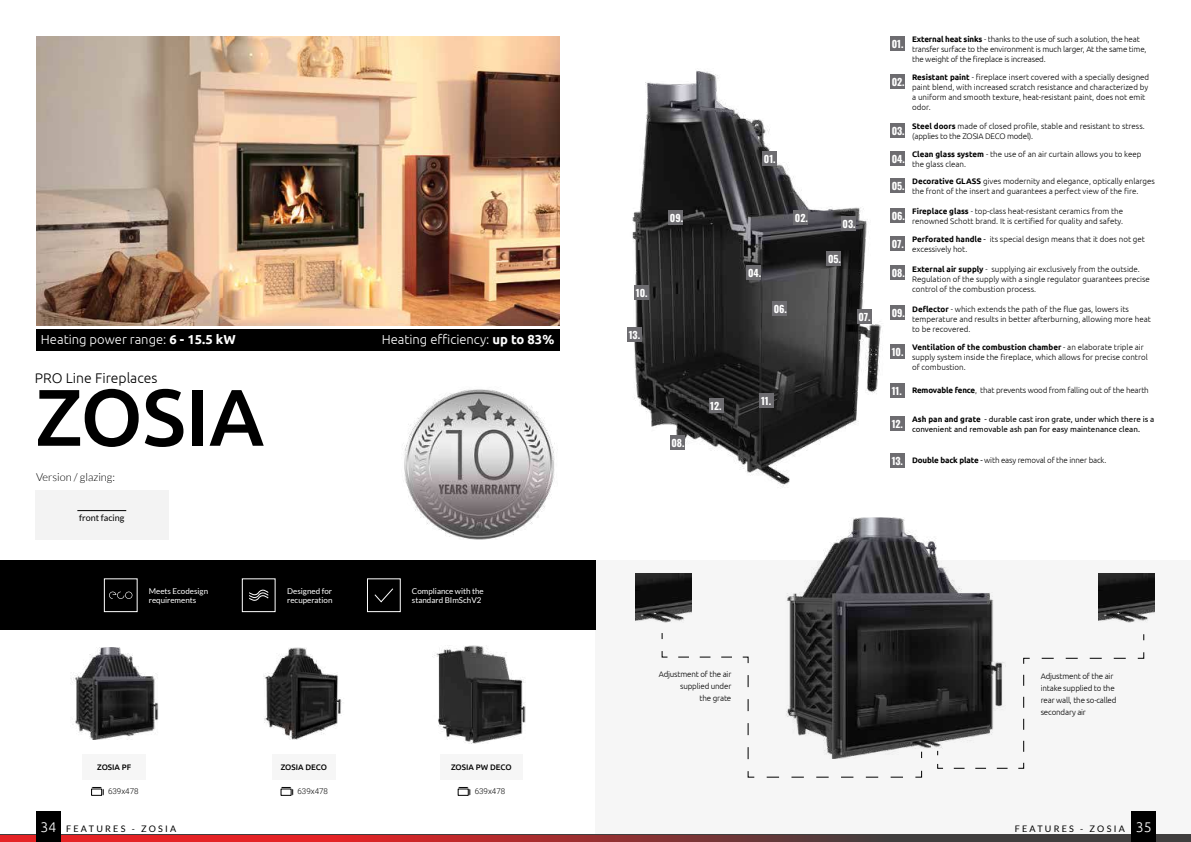
<style>
.page{position:relative;width:1191px;height:842px;background:#fff}
.page>*{position:absolute;margin:0;border:0;box-sizing:border-box;transform-origin:0 0}
.t1{font:500 80.3px "Ubuntu";letter-spacing:-.005em;color:#000}
.t2{font:300 14px "Ubuntu";color:#000}
.t3{font:300 13px "Ubuntu";color:#fff}
.t4{font:300 11px "Lato";color:#000}
.t5{font:10px "Oswald";color:#fff}
.t6{font:9px "Lato";letter-spacing:.25em;color:#000}
.t7{font:9px "Lato";color:#000}
.t8{font:300 8px/10px "Ubuntu";color:#000}
.t9{font:300 8px/12px "Ubuntu";letter-spacing:-.02em;color:#000}
.t10{font:8px/10px "Ubuntu";color:#000}
.t11{font:8px/9.6px "Lato";color:#fff}
.t12{font:500 8px "Ubuntu";letter-spacing:-.005em;color:#000}
.t13{font:300 8px "Roboto";color:#000}
.s1{font-weight:700}
.s2{font-family:"Ubuntu";font-weight:300;font-size:14px;color:#fff}
.s3{font-weight:400}
</style>
<div class="page">
<div style="left:595px;top:560px;width:596px;height:282px;background:#f6f6f6"></div>
<svg style="left:0;top:835px;width:1191px;height:7px;background:#943031"></svg>
<div style="left:36px;top:812px;width:25px;height:30px;background:#000"></div>
<div style="left:82px;top:754px;width:64px;height:26px;background:#f6f6f6"></div>
<div style="left:440px;top:754px;width:82px;height:26px;background:#f6f6f6"></div>
<div style="left:272px;top:754px;width:64px;height:26px;background:#f6f6f6"></div>
<img style="left:432px;top:646px;width:94px;height:97px">
<div style="left:0;top:560px;width:595px;height:70px;background:#000"></div>
<div style="left:35px;top:490px;width:134px;height:50px;background:#f3f3f3"></div>
<img style="left:36px;top:36px;width:523px;height:289px">
<div style="left:36px;top:329px;width:523px;height:21px;background:#000"></div>
<hr style="left:77px;top:510px;width:49px;height:1px;background:#000">
<img style="left:71px;top:648px;width:88px;height:91px">
<img style="left:263px;top:648px;width:79px;height:91px">
<img style="left:627px;top:71px;width:255px;height:416px">
<div style="left:762px;top:151px;width:15px;height:14px;background:#6d6c70"></div>
<div style="left:793px;top:211px;width:15px;height:14px;background:#6d6c70"></div>
<div style="left:841px;top:217px;width:14px;height:14px;background:#6d6c70"></div>
<div style="left:746px;top:266px;width:15px;height:14px;background:#6d6c70"></div>
<div style="left:826px;top:251px;width:15px;height:14px;background:#6d6c70"></div>
<div style="left:772px;top:302px;width:14px;height:14px;background:#6d6c70"></div>
<div style="left:857px;top:309px;width:14px;height:15px;background:#6d6c70"></div>
<div style="left:670px;top:435px;width:14px;height:15px;background:#6d6c70"></div>
<div style="left:668px;top:210px;width:15px;height:15px;background:#6d6c70"></div>
<div style="left:634px;top:285px;width:15px;height:14px;background:#6d6c70"></div>
<div style="left:709px;top:398px;width:14px;height:15px;background:#6d6c70"></div>
<div style="left:1131px;top:812px;width:25px;height:30px;background:#000"></div>
<div style="left:890px;top:36px;width:14px;height:15px;background:#6d6c70"></div>
<div style="left:890px;top:74px;width:14px;height:14px;background:#6d6c70"></div>
<div style="left:890px;top:123px;width:14px;height:14px;background:#6d6c70"></div>
<div style="left:890px;top:151px;width:14px;height:14px;background:#6d6c70"></div>
<div style="left:890px;top:178px;width:14px;height:14px;background:#6d6c70"></div>
<div style="left:890px;top:208px;width:14px;height:14px;background:#6d6c70"></div>
<div style="left:890px;top:236px;width:14px;height:15px;background:#6d6c70"></div>
<div style="left:890px;top:266px;width:14px;height:14px;background:#6d6c70"></div>
<div style="left:890px;top:306px;width:14px;height:14px;background:#6d6c70"></div>
<div style="left:890px;top:344px;width:14px;height:15px;background:#6d6c70"></div>
<div style="left:890px;top:383px;width:14px;height:14px;background:#6d6c70"></div>
<div style="left:759px;top:393px;width:15px;height:14px;background:#6d6c70"></div>
<div style="left:890px;top:416px;width:14px;height:14px;background:#6d6c70"></div>
<div style="left:890px;top:453px;width:14px;height:15px;background:#6d6c70"></div>
<div style="left:627px;top:327px;width:15px;height:14px;background:#6d6c70"></div>
<img style="left:787px;top:517px;width:206px;height:241px">
<img style="left:635px;top:574px;width:56px;height:49px">
<img style="left:1098px;top:574px;width:57px;height:49px">
<svg style="left:661px;top:632px;width:261px;height:146px"></svg>
<svg style="left:937px;top:634px;width:207px;height:135px"></svg>
<svg style="left:91px;top:787px;width:13px;height:8px"></svg>
<svg style="left:281px;top:787px;width:12px;height:8px"></svg>
<svg style="left:458px;top:787px;width:12px;height:8px"></svg>
<img style="left:404px;top:389px;width:151px;height:151px">
<div style="left:242px;top:578px;width:33px;height:34px;border:1px solid #fff"></div>
<svg style="left:249px;top:589px;width:20px;height:12px"></svg>
<svg style="left:109px;top:592px;width:23px;height:7px"></svg>
<div style="left:104px;top:578px;width:33px;height:34px;border:1px solid #fff"></div>
<div style="left:367px;top:578px;width:34px;height:34px;border:1px solid #fff"></div>
<svg style="left:374px;top:588px;width:19px;height:15px"></svg>
<h3 class="t3" style="left:41px;top:332px;width:196px">Heating power range: <span class="s1">6 - 15.5 kW</span></h3>
<h3 class="t3" style="left:382px;top:332px;width:174px">Heating efficiency: <span class="s1">up to 83%</span></h3>
<h2 class="t2" style="left:35px;top:369px;width:124px">PRO Line Fireplaces</h2>
<h1 class="t1" style="left:36px;top:366px;width:230px">ZOSIA</h1>
<h3 class="t4" style="left:36px;top:471px;width:81px">Version / glazing:</h3>
<p class="t7" style="left:79px;top:512px;width:47px">front facing</p>
<p class="t11" style="left:149px;top:586px;width:61px">Meets Ecodesign requirements</p>
<p class="t11" style="left:287px;top:586px;width:47px">Designed for recuperation</p>
<p class="t11" style="left:412px;top:586px;width:73px">Compliance with the standard BImSchV2</p>
<p class="t12" style="left:97px;top:762px;width:36px">ZOSIA PF</p>
<p class="t12" style="left:281px;top:762px;width:48px">ZOSIA DECO</p>
<p class="t12" style="left:451px;top:762px;width:62px">ZOSIA PW DECO</p>
<p class="t13" style="left:108px;top:786px;width:32px">639x478</p>
<p class="t13" style="left:297px;top:786px;width:32px">639x478</p>
<p class="t13" style="left:475px;top:786px;width:32px">639x478</p>
<p class="t6" style="left:40px;top:823px;width:137px"><span class="s2">34</span> FEATURES - ZOSIA</p>
<p class="t5" style="left:670px;top:209px;width:15px">09.</p>
<p class="t5" style="left:636px;top:284px;width:13px">10.</p>
<p class="t5" style="left:629px;top:326px;width:13px">13.</p>
<p class="t5" style="left:671px;top:434px;width:15px">08.</p>
<p class="t5" style="left:710px;top:397px;width:13px">12.</p>
<p class="t5" style="left:764px;top:150px;width:13px">01.</p>
<p class="t5" style="left:795px;top:209px;width:15px">02.</p>
<p class="t5" style="left:748px;top:264px;width:15px">04.</p>
<p class="t5" style="left:773px;top:300px;width:15px">06.</p>
<p class="t5" style="left:842px;top:215px;width:15px">03.</p>
<p class="t5" style="left:828px;top:250px;width:14px">05.</p>
<p class="t5" style="left:858px;top:308px;width:14px">07.</p>
<p class="t5" style="left:761px;top:392px;width:12px">11.</p>
<p class="t5" style="left:891px;top:35px;width:13px">01.</p>
<p class="t5" style="left:891px;top:73px;width:15px">02.</p>
<p class="t9" style="left:912px;top:34px;width:236px;line-height:10px"><span class="s1">External heat sinks</span> - thanks to the use of such a solution, the heat transfer surface to the environment is much larger, At the same time, the weight of the fireplace is increased.</p>
<p class="t8" style="left:912px;top:72px;width:239px"><span class="s1">Resistant paint</span> - fireplace insert covered with a specially designed paint blend, with increased scratch resistance and characterized by a uniform and smooth texture, heat-resistant paint, does not emit odor.</p>
<p class="t8" style="left:912px;top:121px;width:234px"><span class="s1">Steel doors</span> made of closed profile, stable and resistant to stress. (applies to the ZOSIA DECO model).</p>
<p class="t8" style="left:912px;top:149px;width:231px"><span class="s1">Clean glass system</span> - the use of an air curtain allows you to keep the glass clean.</p>
<p class="t8" style="left:912px;top:176px;width:244px"><span class="s1">Decorative GLASS</span> gives modernity and elegance, optically enlarges the front of the insert and guarantees a perfect view of the fire.</p>
<p class="t8" style="left:912px;top:206px;width:213px"><span class="s1">Fireplace glass</span> - top-class heat-resistant ceramics from the renowned Schott brand. It is certified for quality and safety.</p>
<p class="t8" style="left:912px;top:234px;width:234px"><span class="s1">Perforated handle</span> <span class="s3">-</span> its special design means that it does not get excessively hot.</p>
<p class="t8" style="left:912px;top:263px;width:239px"><span class="s1">External air supply</span> - supplying air exclusively from the outside.<br>Regulation of the supply with a single regulator guarantees precise control of the combustion process.</p>
<p class="t5" style="left:891px;top:122px;width:15px">03.</p>
<p class="t5" style="left:891px;top:150px;width:15px">04.</p>
<p class="t5" style="left:891px;top:177px;width:14px">05.</p>
<p class="t5" style="left:891px;top:207px;width:15px">06.</p>
<p class="t5" style="left:891px;top:235px;width:14px">07.</p>
<p class="t5" style="left:891px;top:264px;width:15px">08.</p>
<p class="t5" style="left:891px;top:304px;width:15px">09.</p>
<p class="t5" style="left:891px;top:343px;width:13px">10.</p>
<p class="t5" style="left:891px;top:382px;width:12px">11.</p>
<p class="t8" style="left:912px;top:304px;width:240px"><span class="s1">Deflector</span> - which extends the path of the flue gas, lowers its temperature and results in better afterburning, allowing more heat to be recovered.</p>
<p class="t8" style="left:912px;top:342px;width:237px"><span class="s1">Ventilation of the combustion chamber</span> - an elaborate triple air supply system inside the fireplace, which allows for precise control of combustion.</p>
<p class="t9" style="left:912px;top:384px;width:238px"><span class="s1">Removable fence</span>, that prevents wood from falling out of the hearth</p>
<p class="t5" style="left:891px;top:414px;width:13px">12.</p>
<p class="t5" style="left:891px;top:452px;width:13px">13.</p>
<p class="t10" style="left:912px;top:414px;width:244px"><span class="s1">Ash pan and grate</span> - durable cast iron grate, under which there is a convenient and removable ash pan for easy maintenance clean.</p>
<p class="t9" style="left:912px;top:454px;width:196px"><span class="s1">Double back plate</span> <span class="s3">-</span> with easy removal of the inner back.</p>
<p class="t9" style="left:658px;top:668px;width:74px;text-align:right">Adjustment of the air supplied under<br>the grate</p>
<p class="t9" style="left:1040px;top:670px;width:77px">Adjustment of the air intake supplied to the rear wall, the so-called secondary air</p>
<p class="t6" style="left:1014px;top:823px;width:138px">FEATURES - ZOSIA <span class="s2">35</span></p>
</div>
